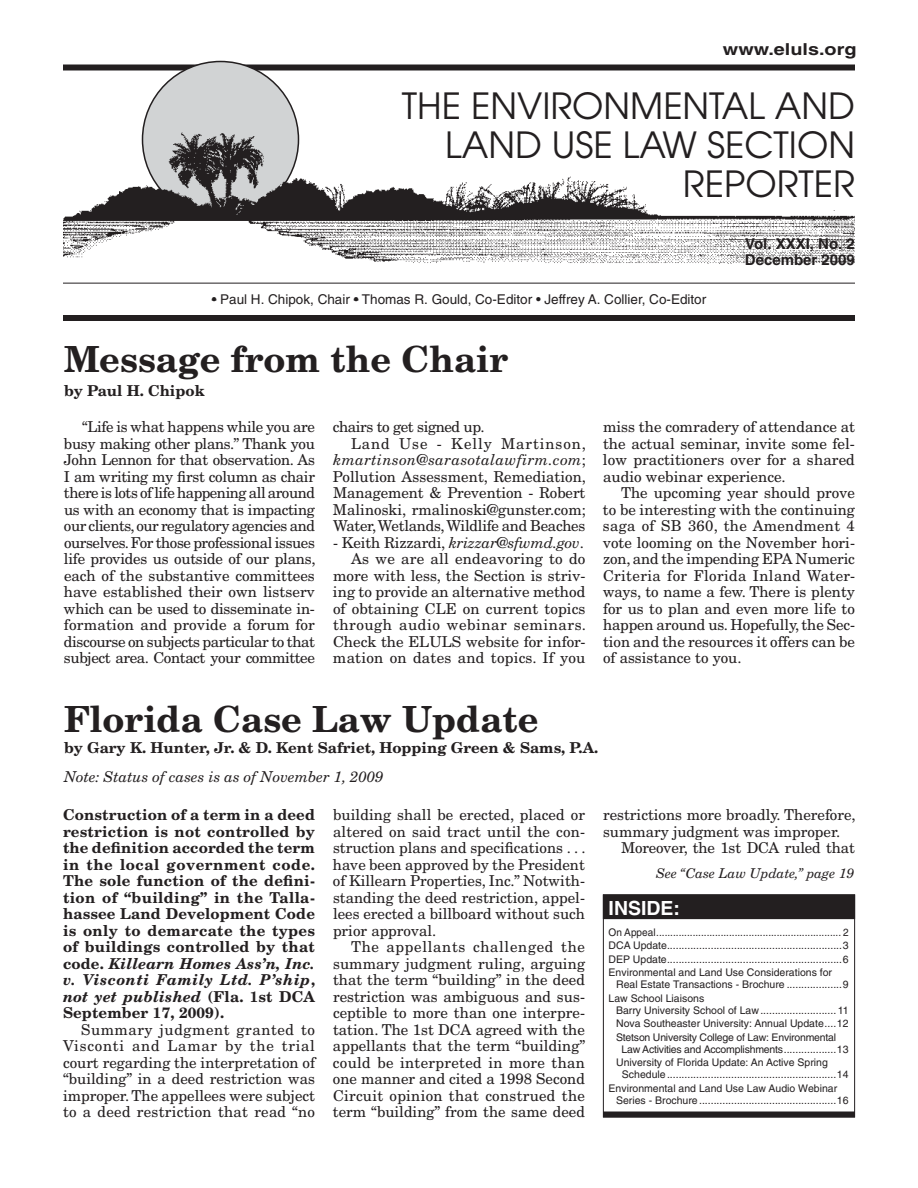
<style>
.page{position:relative;width:918px;height:1188px;background:#fff}
.page>*{position:absolute;margin:0;border:0;box-sizing:border-box;transform-origin:0 0}
.t1{font:36px/39px "Avant Garde";color:#231f20;text-align:right}
.t2{font:700 36px "New Century Schlbk";color:#231f20}
.t3{font:700 19.5px "Helvetica";color:#fff}
.t4{font:700 16.5px "Helvetica";color:#231f20;scale:1.2 1}
.t5{font:15px/16.5px "New Century Schlbk";color:#231f20;text-align:justify}
.t6{font:700 15px/16.5px "New Century Schlbk";color:#231f20;text-align:justify}
.t7{font:italic 15px "New Century Schlbk";color:#231f20}
.t8{font:italic 15px "New Century Schlbk";letter-spacing:.03em;color:#231f20}
.t9{font:700 15px/16.5px "Helvetica";color:#231f20}
.t10{font:15px "New Century Schlbk";letter-spacing:.06em;color:#231f20}
.t11{font:15px "New Century Schlbk";letter-spacing:-.03em;color:#231f20}
.t12{font:13.5px "Helvetica";color:#231f20}
.t13{font:italic 13.5px "New Century Schlbk";color:#231f20}
.t14{font:10.5px/13.5px "Helvetica";color:#231f20}
.t15{font:10.5px/13.5px "Helvetica";color:#231f20;text-align:justify;scale:.96 1}
.s1{font-style:normal}
.s2{font-style:italic}
</style>
<div class="page">
<div style="left:603px;top:895px;width:252px;height:24px;background:#231f20"></div>
<div style="left:603px;top:894px;width:252px;height:25px;border:1px solid #231f20"></div>
<div style="left:63px;top:64px;width:792px;height:6px;background:#231f20"></div>
<div style="left:142px;top:62px;width:156px;height:156px;background:#d1d3d4;border-radius:50%"></div>
<div style="left:63px;top:315px;width:792px;height:6px;background:#231f20"></div>
<hr style="left:63px;top:283px;width:792px;height:1px;background:#231f20">
<div style="left:603px;top:895px;width:252px;height:222px;border:1px solid #231f20"></div>
<div style="left:603px;top:1112px;width:252px;height:6px;background:#231f20"></div>
<img style="left:63px;top:128px;width:792px;height:136px">
<p class="t4" style="left:723px;top:40px;width:113px">www.eluls.org</p>
<h1 class="t1" style="left:402px;top:86px;width:455px">THE ENVIRONMENTAL AND<br>LAND USE LAW SECTION<br>REPORTER</h1>
<p class="t12" style="left:212px;top:292px;width:496px">• Paul H. Chipok, Chair • Thomas R. Gould, Co-Editor • Jeffrey A. Collier, Co-Editor</p>
<p class="t9" style="left:745px;top:235px;width:112px">Vol. XXXI, No. 2<br>December 2009</p>
<h1 class="t2" style="left:64px;top:336px;width:446px">Message from the Chair</h1>
<p class="t6" style="left:64px;top:382px;width:142px">by Paul H. Chipok</p>
<p class="t5" style="left:64px;top:419px;width:253px;text-indent:18px">“Life is what happens while you are busy making other plans.” Thank you John Lennon for that observation. As I am writing my first column as chair there is lots of life happening all around us with an economy that is impacting our clients,our regulatory agencies and ourselves.For those professional issues life provides us outside of our plans, each of the substantive committees have established their own listserv which can be used to disseminate in&shy;formation and provide a forum for discourse on subjects particular to that subject area. Contact your committee</p>
<p class="t11" style="left:333px;top:418px;width:153px">chairs to get signed up.</p>
<p class="t10" style="left:351px;top:434px;width:237px">Land Use - Kelly Martinson,</p>
<p class="t8" style="left:333px;top:451px;width:255px">kmartinson@sarasotalawfirm.com<span class="s1">;</span></p>
<p class="t5" style="left:333px;top:468px;width:255px">Pollution Assessment, Remediation,</p>
<p class="t5" style="left:333px;top:485px;width:254px">Management &amp; Prevention - Robert</p>
<p class="t5" style="left:333px;top:501px;width:254px">Malinoski, rmalinoski@gunster.com;</p>
<p class="t5" style="left:333px;top:518px;width:254px">Water,Wetlands,Wildlife and Beaches</p>
<p class="t5" style="left:333px;top:534px;width:255px;text-align:right">- Keith Rizzardi, <span class="s2">krizzar@sfwmd.gov</span>.<br>As we are all endeavoring to do more with less, the Section is striv&shy;ing to provide an alternative method of obtaining CLE on current topics through audio webinar seminars.<br>Check the ELULS website for infor&shy;mation on dates and topics. If you</p>
<p class="t5" style="left:603px;top:419px;width:254px">miss the comradery of attendance at the actual seminar, invite some fel&shy;low practitioners over for a shared audio webinar experience.</p>
<p class="t5" style="left:603px;top:485px;width:254px;text-indent:18px">The upcoming year should prove to be interesting with the continuing saga of SB 360, the Amendment 4 vote looming on the November hori&shy;zon, and the impending EPA Numeric Criteria for Florida Inland Water&shy;ways, to name a few. There is plenty for us to plan and even more life to happen around us. Hopefully, the Sec&shy;tion and the resources it offers can be of assistance to you.</p>
<h1 class="t2" style="left:64px;top:697px;width:476px">Florida Case Law Update</h1>
<p class="t6" style="left:64px;top:739px;width:536px">by Gary K. Hunter, Jr. &amp; D. Kent Safriet, Hopping Green &amp; Sams, P.A.</p>
<p class="t7" style="left:64px;top:767px;width:321px">Note: Status of cases is as of November 1, 2009</p>
<p class="t6" style="left:63px;top:807px;width:254px">Construction of a term in a deed restriction is not controlled by the definition accorded the term in the local government code.<br>The sole function of the defini&shy;tion of “building” in the Talla&shy;hassee Land Development Code is only to demarcate the types of buildings controlled by that code. <span class="s2">Killearn Homes Ass’n, Inc. v. Visconti Family Ltd. P’ship</span>, <span class="s2">not yet published</span> (Fla. 1st DCA September 17, 2009).</p>
<p class="t5" style="left:63px;top:1021px;width:254px;text-indent:18px">Summary judgment granted to Visconti and Lamar by the trial court regarding the interpretation of “building” in a deed restriction was improper.The appellees were subject to a deed restriction that read “no</p>
<p class="t5" style="left:333px;top:807px;width:254px">building shall be erected, placed or altered on said tract until the con&shy;struction plans and specifications . . . have been approved by the President of Killearn Properties, Inc.” Notwith&shy;standing the deed restriction, appel&shy;lees erected a billboard without such prior approval.</p>
<p class="t5" style="left:333px;top:939px;width:254px;text-indent:18px">The appellants challenged the summary judgment ruling, arguing that the term “building” in the deed restriction was ambiguous and sus&shy;ceptible to more than one interpre&shy;tation. The 1st DCA agreed with the appellants that the term “building” could be interpreted in more than one manner and cited a 1998 Second Circuit opinion that construed the term “building” from the same deed</p>
<p class="t5" style="left:603px;top:807px;width:254px">restrictions more broadly. Therefore, summary judgment was improper.</p>
<p class="t5" style="left:621px;top:840px;width:236px">Moreover, the 1st DCA ruled that</p>
<p class="t13" style="left:656px;top:865px;width:200px">See “Case Law Update,” page 19</p>
<h2 class="t3" style="left:609px;top:896px;width:73px">INSIDE:</h2>
<p class="t15" style="left:609px;top:925px;width:251px">On Appeal.................................................................. 2<br>DCA Update............................................................3<br>DEP Update............................................................6<br>Environmental and Land Use Considerations for</p>
<p class="t14" style="left:609px;top:978px;width:241px;text-indent:8px">Real Estate Transactions - Brochure ...................9<br>Law School Liaisons</p>
<p class="t14" style="left:616px;top:1003px;width:234px;text-align:justify">Barry University School of Law..........................11<br>Nova Southeaster University: Annual Update....12<br>Stetson University College of Law: Environmental</p>
<p class="t14" style="left:616px;top:1042px;width:234px;text-indent:5px">Law Activities and Accomplishments..................13<br>University of Florida Update: An Active Spring</p>
<p class="t14" style="left:609px;top:1068px;width:242px;text-indent:13px">Schedule..........................................................14<br>Environmental and Land Use Law Audio Webinar</p>
<p class="t14" style="left:616px;top:1093px;width:234px">Series - Brochure...............................................16</p>
</div>
